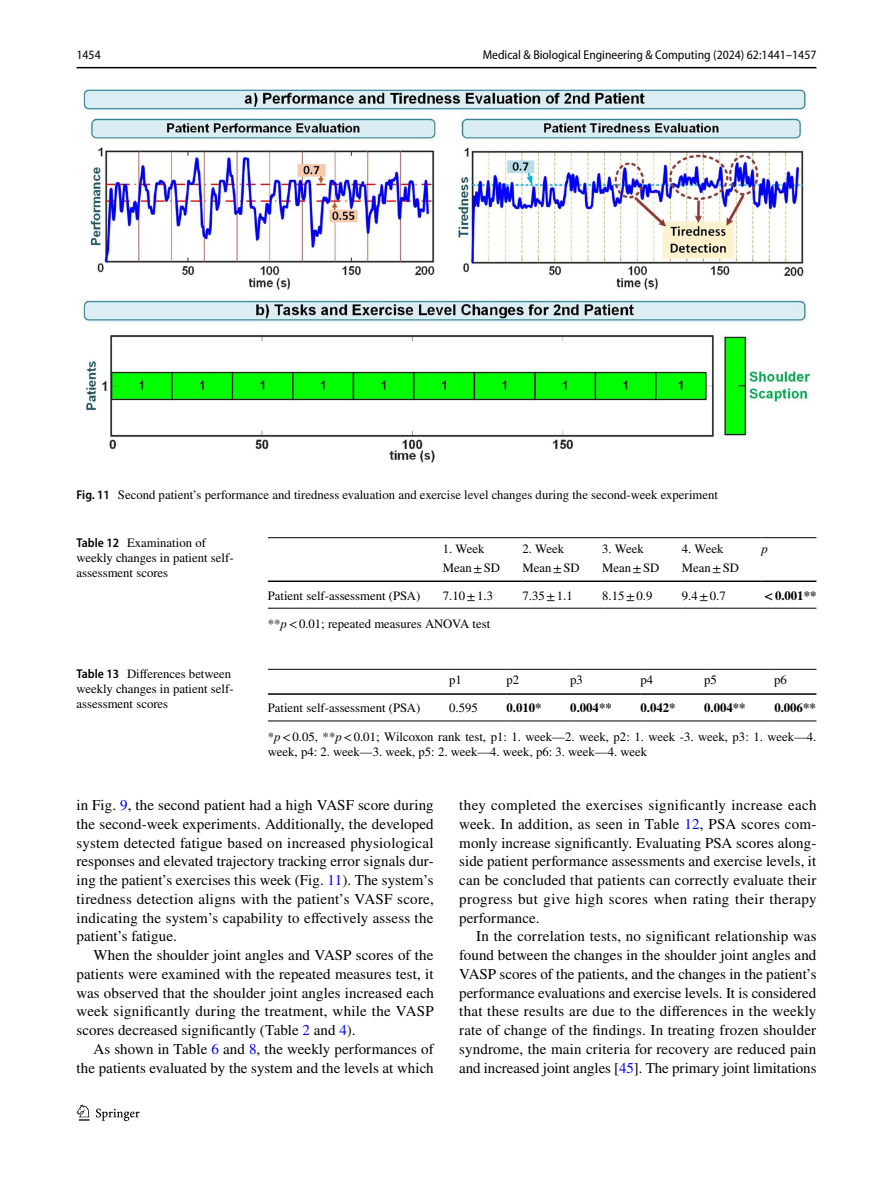
<style>
.page{position:relative;width:893px;height:1187px;background:#fff}
.page>*{position:absolute;margin:0;border:0;box-sizing:border-box;transform-origin:0 0}
.t1{font:15px/18.8px "STIX";letter-spacing:.005em;color:#000;text-align:justify}
.t2{font:12.75px/15px "STIX";color:#000}
.t3{font:semi-condensed 12.75px "Myriad Pro";color:#000}
.t4{font:700 12.75px "STIX";color:#000}
.t5{font:italic 12.75px "STIX";color:#000}
.s1{font-family:"Myriad Pro";font-weight:600;font-stretch:semi-condensed}
.s2{font-style:italic}
.s3{color:#00f}
</style>
<div class="page">
<hr style="left:77px;top:67px;width:739px;height:1px;background:#000">
<svg style="left:77px;top:1104px;width:12px;height:16px"></svg>
<svg style="left:96px;top:1108px;width:44px;height:12px"></svg>
<img style="left:83px;top:89px;width:728px;height:374px">
<hr style="left:268px;top:537px;width:175px;height:1px;background:#000">
<hr style="left:268px;top:580px;width:175px;height:2px;background:#000">
<hr style="left:443px;top:537px;width:79px;height:1px;background:#000">
<hr style="left:522px;top:537px;width:80px;height:1px;background:#000">
<hr style="left:602px;top:537px;width:80px;height:1px;background:#000">
<hr style="left:682px;top:537px;width:79px;height:1px;background:#000">
<hr style="left:761px;top:537px;width:55px;height:1px;background:#000">
<hr style="left:761px;top:580px;width:55px;height:2px;background:#000">
<hr style="left:443px;top:580px;width:79px;height:2px;background:#000">
<hr style="left:522px;top:580px;width:80px;height:2px;background:#000">
<hr style="left:602px;top:580px;width:80px;height:2px;background:#000">
<hr style="left:682px;top:580px;width:79px;height:2px;background:#000">
<hr style="left:268px;top:607px;width:175px;height:1px;background:#000">
<hr style="left:443px;top:607px;width:79px;height:1px;background:#000">
<hr style="left:522px;top:607px;width:80px;height:1px;background:#000">
<hr style="left:602px;top:607px;width:80px;height:1px;background:#000">
<hr style="left:682px;top:607px;width:79px;height:1px;background:#000">
<hr style="left:761px;top:607px;width:55px;height:1px;background:#000">
<hr style="left:268px;top:669px;width:181px;height:1px;background:#000">
<hr style="left:268px;top:693px;width:181px;height:1px;background:#000">
<hr style="left:449px;top:669px;width:57px;height:1px;background:#000">
<hr style="left:449px;top:693px;width:57px;height:1px;background:#000">
<hr style="left:506px;top:669px;width:64px;height:1px;background:#000">
<hr style="left:506px;top:693px;width:64px;height:1px;background:#000">
<hr style="left:570px;top:669px;width:70px;height:1px;background:#000">
<hr style="left:570px;top:693px;width:70px;height:1px;background:#000">
<hr style="left:640px;top:669px;width:64px;height:1px;background:#000">
<hr style="left:640px;top:693px;width:64px;height:1px;background:#000">
<hr style="left:704px;top:669px;width:70px;height:1px;background:#000">
<hr style="left:704px;top:693px;width:70px;height:1px;background:#000">
<hr style="left:774px;top:669px;width:42px;height:1px;background:#000">
<hr style="left:774px;top:693px;width:42px;height:1px;background:#000">
<hr style="left:268px;top:720px;width:181px;height:1px;background:#000">
<hr style="left:449px;top:720px;width:57px;height:1px;background:#000">
<hr style="left:506px;top:720px;width:64px;height:1px;background:#000">
<hr style="left:570px;top:720px;width:70px;height:1px;background:#000">
<hr style="left:640px;top:720px;width:64px;height:1px;background:#000">
<hr style="left:704px;top:720px;width:70px;height:1px;background:#000">
<hr style="left:774px;top:720px;width:42px;height:1px;background:#000">
<p class="t3" style="left:77px;top:48px;width:26px">1454</p>
<p class="t3" style="left:483px;top:48px;width:335px">Medical &amp; Biological Engineering &amp; Computing (2024) 62:1441–1457</p>
<p class="t2" style="left:77px;top:488px;width:643px"><span class="s1">Fig. 11</span> Second patient’s performance and tiredness evaluation and exercise level changes during the second-week experiment</p>
<p class="t2" style="left:77px;top:536px;width:159px"><span class="s1">Table 12</span> Examination of weekly changes in patient self&shy;assessment scores</p>
<p class="t2" style="left:443px;top:541px;width:43px">1. Week</p>
<p class="t2" style="left:522px;top:541px;width:43px">2. Week</p>
<p class="t2" style="left:602px;top:541px;width:43px">3. Week</p>
<p class="t2" style="left:682px;top:541px;width:43px">4. Week</p>
<p class="t5" style="left:761px;top:539px;width:8px">p</p>
<p class="t2" style="left:443px;top:560px;width:59px">Mean±SD</p>
<p class="t2" style="left:522px;top:560px;width:59px">Mean±SD</p>
<p class="t2" style="left:602px;top:560px;width:59px">Mean±SD</p>
<p class="t2" style="left:682px;top:560px;width:59px">Mean±SD</p>
<p class="t2" style="left:268px;top:588px;width:154px">Patient self-assessment (PSA)</p>
<p class="t2" style="left:443px;top:588px;width:52px">7.10±1.3</p>
<p class="t2" style="left:523px;top:588px;width:52px">7.35±1.1</p>
<p class="t2" style="left:602px;top:588px;width:52px">8.15±0.9</p>
<p class="t2" style="left:682px;top:588px;width:45px">9.4±0.7</p>
<p class="t4" style="left:764px;top:587px;width:54px">&lt;0.001**</p>
<p class="t2" style="left:77px;top:667px;width:159px"><span class="s1">Table 13</span> Differences between weekly changes in patient self&shy;assessment scores</p>
<p class="t2" style="left:268px;top:616px;width:224px">**<span class="s2">p</span>&lt;0.01; repeated measures ANOVA test</p>
<p class="t2" style="left:449px;top:673px;width:14px">p1</p>
<p class="t2" style="left:506px;top:673px;width:14px">p2</p>
<p class="t2" style="left:570px;top:673px;width:14px">p3</p>
<p class="t2" style="left:640px;top:673px;width:14px">p4</p>
<p class="t2" style="left:704px;top:673px;width:14px">p5</p>
<p class="t2" style="left:774px;top:673px;width:14px">p6</p>
<p class="t2" style="left:268px;top:701px;width:154px">Patient self-assessment (PSA)</p>
<p class="t2" style="left:449px;top:701px;width:30px">0.595</p>
<p class="t4" style="left:507px;top:700px;width:37px">0.010*</p>
<p class="t4" style="left:570px;top:700px;width:43px">0.004**</p>
<p class="t4" style="left:640px;top:700px;width:37px">0.042*</p>
<p class="t4" style="left:704px;top:700px;width:43px">0.004**</p>
<p class="t4" style="left:774px;top:700px;width:43px">0.006**</p>
<p class="t2" style="left:268px;top:730px;width:550px">*<span class="s2">p</span>&lt;0.05, **<span class="s2">p</span>&lt;0.01; Wilcoxon rank test, p1: 1. week—2. week, p2: 1. week -3. week, p3: 1. week—4. week, p4: 2. week—3. week, p5: 2. week—4. week, p6: 3. week—4. week</p>
<p class="t1" style="left:77px;top:796px;width:359px">in Fig. <span class="s3">9</span>, the second patient had a high VASF score during the second-week experiments. Additionally, the developed system detected fatigue based on increased physiological responses and elevated trajectory tracking error signals dur&shy;ing the patient’s exercises this week (Fig. <span class="s3">11</span>). The system’s tiredness detection aligns with the patient’s VASF score, indicating the system’s capability to effectively assess the patient’s fatigue.</p>
<p class="t1" style="left:77px;top:946px;width:359px;text-indent:17px">When the shoulder joint angles and VASP scores of the patients were examined with the repeated measures test, it was observed that the shoulder joint angles increased each week significantly during the treatment, while the VASP scores decreased significantly (Table <span class="s3">2</span> and <span class="s3">4</span>).</p>
<p class="t1" style="left:77px;top:1040px;width:359px;text-align:right">As shown in Table <span class="s3">6</span> and <span class="s3">8</span>, the weekly performances of the patients evaluated by the system and the levels at which</p>
<p class="t1" style="left:459px;top:796px;width:359px">they completed the exercises significantly increase each week. In addition, as seen in Table <span class="s3">12</span>, PSA scores com&shy;monly increase significantly. Evaluating PSA scores along&shy;side patient performance assessments and exercise levels, it can be concluded that patients can correctly evaluate their progress but give high scores when rating their therapy performance.</p>
<p class="t1" style="left:459px;top:927px;width:359px;text-indent:17px">In the correlation tests, no significant relationship was found between the changes in the shoulder joint angles and VASP scores of the patients, and the changes in the patient’s performance evaluations and exercise levels. It is considered that these results are due to the differences in the weekly rate of change of the findings. In treating frozen shoulder syndrome, the main criteria for recovery are reduced pain and increased joint angles [<span class="s3">45</span>]. The primary joint limitations</p>
</div>
